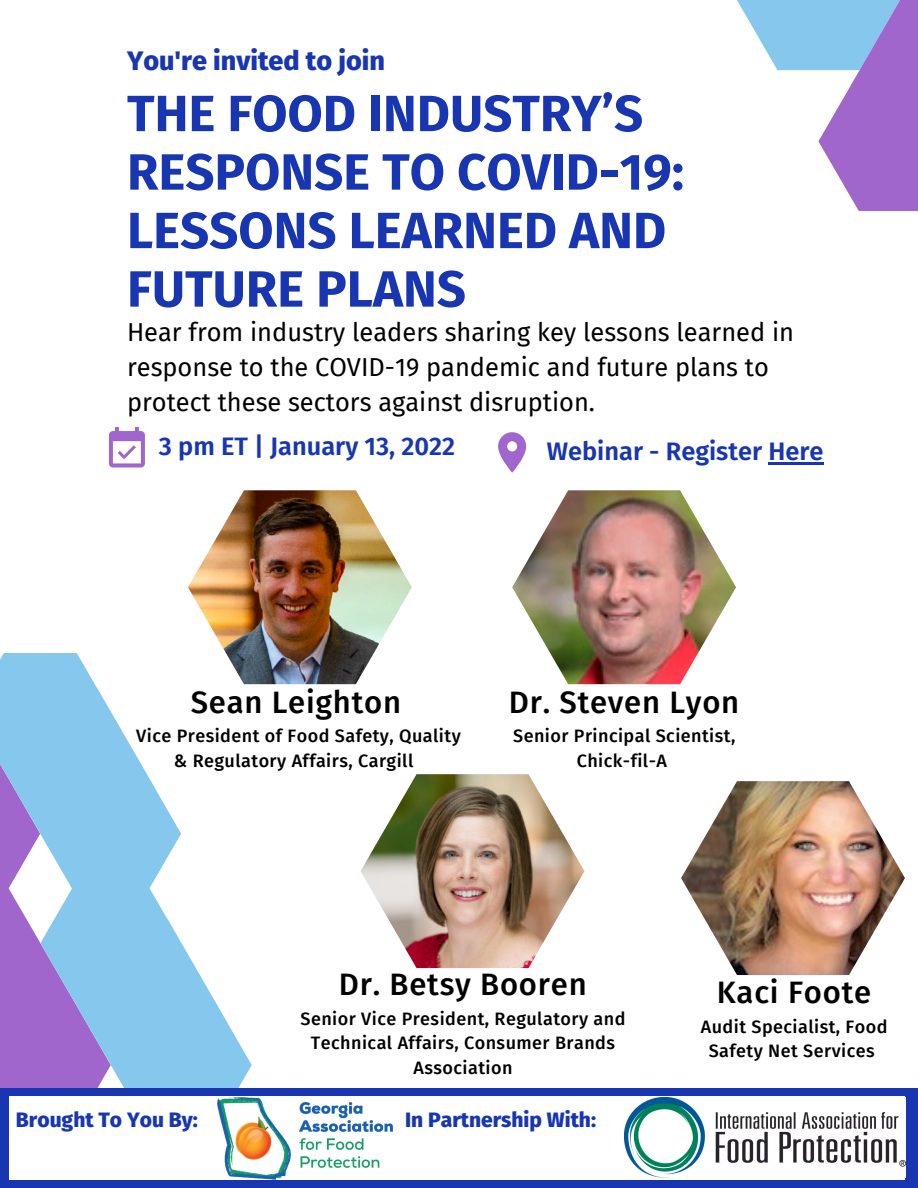
<style>
.page{position:relative;width:918px;height:1188px;background:#fff}
.page>*{position:absolute;margin:0;border:0;box-sizing:border-box;transform-origin:0 0}
.t1{font:700 51px/58.5px "Fira Sans";color:#1836b2}
.t2{font:500 31.05px "Fira Sans";letter-spacing:.025em;color:#000}
.t3{font:800 27px "Fira Sans";color:#1836b2}
.t4{font:25.35px/35px "Fira Sans";color:#000}
.t5{font:600 25.35px "Fira Sans";color:#1836b2}
.t6{font:800 21px "Fira Sans";color:#1836b2}
.t7{font:500 18px/24.8px "Fira Sans";letter-spacing:.025em;color:#000;text-align:center}
</style>
<div class="page">
<svg style="left:111px;top:712px;width:70px;height:173px;fill:#86c7ed"></svg>
<svg style="left:737px;top:0;width:181px;height:210px"></svg>
<svg style="left:0;top:653px;width:111px;height:435px;background:#99afe4"></svg>
<svg style="left:40px;top:885px;width:212px;height:203px;fill:#86c7ed"></svg>
<div style="left:0;top:1088px;width:918px;height:100px;background:#1836b2"></div>
<div style="left:9px;top:1096px;width:895px;height:83px;background:#fff"></div>
<svg style="left:109px;top:427px;width:36px;height:40px"></svg>
<svg style="left:498px;top:432px;width:28px;height:41px"></svg>
<img style="left:188px;top:490px;width:224px;height:194px">
<img style="left:512px;top:490px;width:224px;height:194px">
<img style="left:361px;top:774px;width:223px;height:194px">
<img style="left:681px;top:781px;width:224px;height:194px">
<img style="left:218px;top:1097px;width:174px;height:83px">
<img style="left:624px;top:1098px;width:281px;height:79px">
<hr style="left:768px;top:462px;width:55px;height:3px;background:#1836b2">
<p class="t3" style="left:127px;top:45px;width:259px">You're invited to join</p>
<p class="t1" style="left:127px;top:85px;width:559px">THE FOOD INDUSTRY’S<br>RESPONSE TO COVID-19:<br>LESSONS LEARNED AND<br>FUTURE PLANS</p>
<p class="t4" style="left:127px;top:315px;width:669px">Hear from industry leaders sharing key lessons learned in response to the COVID-19 pandemic and future plans to protect these sectors against disruption.</p>
<p class="t5" style="left:159px;top:431px;width:298px">3 pm ET | January 13, 2022</p>
<p class="t5" style="left:547px;top:436px;width:278px">Webinar - Register Here</p>
<p class="t2" style="left:191px;top:684px;width:212px">Sean Leighton</p>
<p class="t7" style="left:136px;top:723px;width:326px">Vice President of Food Safety, Quality &amp; Regulatory Affairs, Cargill</p>
<p class="t2" style="left:509px;top:684px;width:232px">Dr. Steven Lyon</p>
<p class="t7" style="left:513px;top:723px;width:224px">Senior Principal Scientist,</p>
<p class="t7" style="left:577px;top:748px;width:92px">Chick-fil-A</p>
<p class="t2" style="left:339px;top:966px;width:249px">Dr. Betsy Booren</p>
<p class="t7" style="left:300px;top:1006px;width:327px">Senior Vice President, Regulatory and<br>Technical Affairs, Consumer Brands<br>Association</p>
<p class="t6" style="left:16px;top:1108px;width:183px">Brought To You By:</p>
<p class="t6" style="left:405px;top:1108px;width:192px">In Partnership With:</p>
<p class="t2" style="left:717px;top:974px;width:156px">Kaci Foote</p>
<p class="t7" style="left:701px;top:1014px;width:188px">Audit Specialist, Food<br>Safety Net Services</p>
</div>
